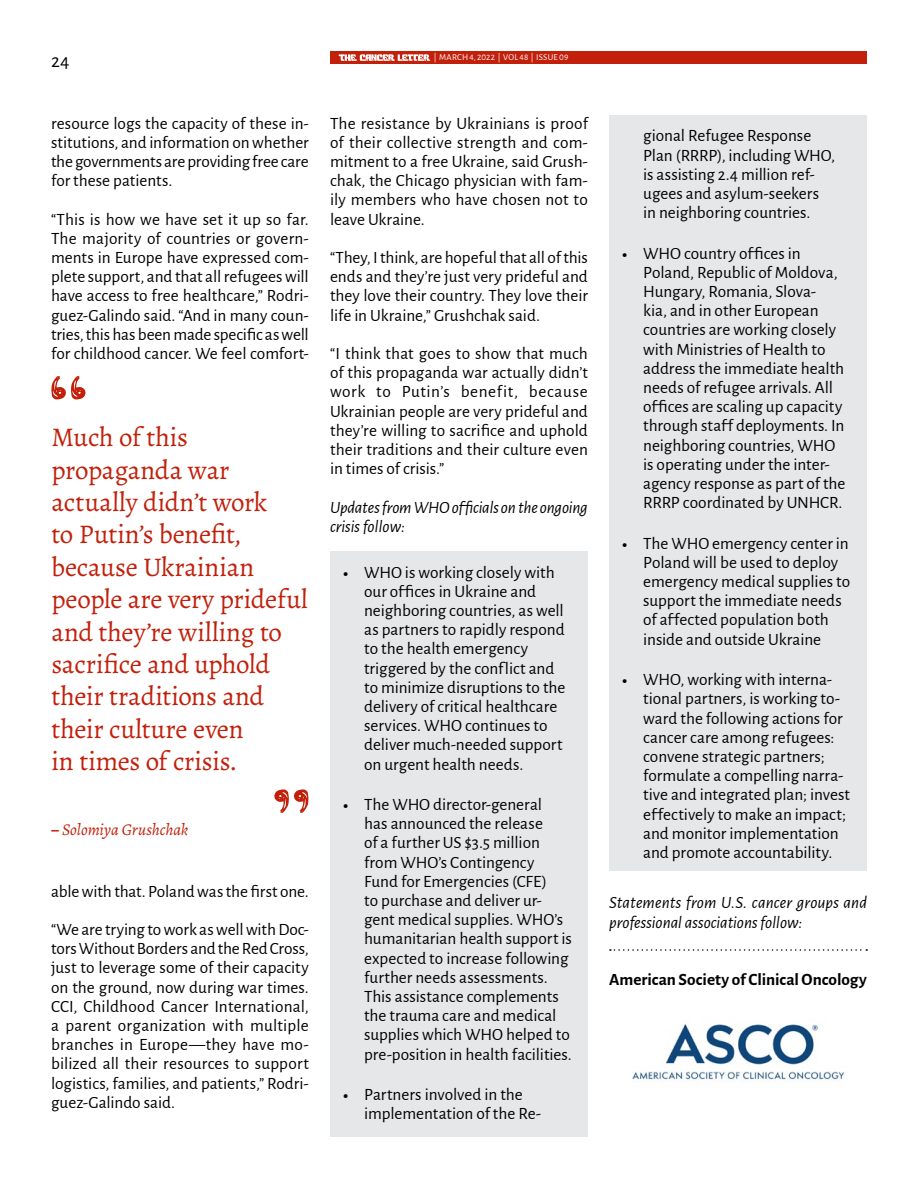
<style>
.page{position:relative;width:918px;height:1188px;background:#fff}
.page>*{position:absolute;margin:0;border:0;box-sizing:border-box;transform-origin:0 0}
.Pull_Quote{font:27px/32.4px "Alegreya";letter-spacing:-.01em;color:#c2200b}
.t1{font:19.5px "Alegreya Sans";color:#000}
.t2{font:17.25px/19.2px "Alegreya Sans";color:#000}
.t3{font:italic 17.25px/19.2px "Alegreya Sans";letter-spacing:-.005em;color:#000}
.Bold__grey_paragraph{font:700 17.25px "Alegreya Sans";letter-spacing:-.005em;color:#000}
.Pull_Quote-2{font:italic 16.5px "Alegreya";letter-spacing:-.005em;color:#c2200b}
.t4{font:9px "Alegreya Sans";letter-spacing:.02em;color:#fff}
.s1{font-weight:700;font-style:normal}
.s2{font-family:"Alegreya"}
</style>
<div class="page">
<div style="left:330px;top:51px;width:537px;height:13px;background:#c2200b"></div>
<svg style="left:339px;top:54px;width:91px;height:7px"></svg>
<div style="left:609px;top:115px;width:258px;height:756px;background:#e6e7e8"></div>
<svg style="left:51px;top:376px;width:35px;height:24px"></svg>
<svg style="left:274px;top:789px;width:35px;height:24px"></svg>
<div style="left:330px;top:551px;width:258px;height:586px;background:#e6e7e8"></div>
<svg style="left:610px;top:949px;width:257px;height:2px"></svg>
<img style="left:632px;top:1024px;width:213px;height:58px">
<p class="t1" style="left:51px;top:47px;width:20px">24</p>
<p class="t4" style="left:434px;top:51px;width:136px">| MARCH 4, 2022 | VOL 48 | ISSUE 09</p>
<p class="t2" style="left:51px;top:113px;width:259px;text-align:justify">resource logs the capacity of these in&shy;stitutions, and information on whether the governments are providing free care for these patients.</p>
<p class="t2" style="left:51px;top:209px;width:259px;text-align:justify">“This is how we have set it up so far.<br>The majority of countries or govern&shy;ments in Europe have expressed com&shy;plete support, and that all refugees will have access to free healthcare,” Rodri&shy;guez-Galindo said. “And in many coun&shy;tries, this has been made specific as well for childhood cancer. We feel comfort-</p>
<p class="Pull_Quote" style="left:51px;top:421px;width:258px">Much of this propaganda war actually didn’t work<br>to Putin’s benefit, because Ukrainian people are very prideful and they’re willing to sacrifice and uphold their traditions and their culture even<br>in times of crisis.</p>
<p class="Pull_Quote-2" style="left:51px;top:819px;width:138px"><span class="s1">–</span> Solomiya Grushchak</p>
<p class="t2" style="left:51px;top:881px;width:259px">able with that. Poland was the first one.</p>
<p class="t2" style="left:51px;top:919px;width:259px;text-align:justify">“We are trying to work as well with Doc&shy;tors Without Borders and the Red Cross, just to leverage some of their capacity on the ground, now during war times.<br>CCI, Childhood Cancer International, a parent organization with multiple branches in Europe—they have mo&shy;bilized all their resources to support logistics, families, and patients,” Rodri&shy;guez-Galindo said.</p>
<p class="t2" style="left:330px;top:113px;width:259px;text-align:justify">The resistance by Ukrainians is proof of their collective strength and com&shy;mitment to a free Ukraine, said Grush&shy;chak, the Chicago physician with fam&shy;ily members who have chosen not to leave Ukraine.</p>
<p class="t2" style="left:330px;top:247px;width:259px;text-align:justify">“They, I think, are hopeful that all of this ends and they’re just very prideful and they love their country. They love their life in Ukraine,” Grushchak said.</p>
<p class="t2" style="left:330px;top:343px;width:259px;text-align:justify">“I think that goes to show that much of this propaganda war actually didn’t work to Putin’s benefit, because Ukrainian people are very prideful and they’re willing to sacrifice and uphold their traditions and their culture even in times of crisis.”</p>
<p class="t3" style="left:330px;top:497px;width:259px">Updates from WHO officials on the ongoing crisis follow:</p>
<p class="t2" style="left:364px;top:561px;width:203px;text-indent:-21px"><span class="s2">•</span> WHO is working closely with our offices in Ukraine and neighboring countries, as well as partners to rapidly respond to the health emergency triggered by the conflict and to minimize disruptions to the delivery of critical healthcare services. WHO continues to deliver much-needed support on urgent health needs.</p>
<p class="t2" style="left:364px;top:794px;width:209px;text-indent:-21px"><span class="s2">•</span> The WHO director-general<br>has announced the release<br>of a further US $3.5 million from WHO’s Contingency<br>Fund for Emergencies (CFE)<br>to purchase and deliver ur&shy;gent medical supplies. WHO’s humanitarian health support is expected to increase following further needs assessments.<br>This assistance complements the trauma care and medical supplies which WHO helped to pre-position in health facilities.</p>
<p class="t2" style="left:364px;top:1084px;width:179px;text-indent:-21px"><span class="s2">•</span> Partners involved in the implementation of the Re-</p>
<p class="t2" style="left:643px;top:125px;width:194px">gional Refugee Response<br>Plan (RRRP), including WHO, is assisting 2.4 million ref&shy;ugees and asylum-seekers in neighboring countries.</p>
<p class="t2" style="left:643px;top:243px;width:204px;text-indent:-21px"><span class="s2">•</span> WHO country offices in<br>Poland, Republic of Moldova,<br>Hungary, Romania, Slova-<br>kia, and in other European countries are working closely with Ministries of Health to address the immediate health needs of refugee arrivals. All offices are scaling up capacity through staff deployments. In neighboring countries, WHO is operating under the inter&shy;agency response as part of the<br>RRRP coordinated by UNHCR.</p>
<p class="t2" style="left:643px;top:533px;width:209px;text-indent:-21px"><span class="s2">•</span> The WHO emergency center in<br>Poland will be used to deploy emergency medical supplies to support the immediate needs of affected population both inside and outside Ukraine</p>
<p class="t2" style="left:643px;top:669px;width:208px;text-indent:-21px"><span class="s2">•</span> WHO, working with interna&shy;tional partners, is working to&shy;ward the following actions for cancer care among refugees: convene strategic partners; formulate a compelling narra&shy;tive and integrated plan; invest effectively to make an impact; and monitor implementation and promote accountability.</p>
<p class="t3" style="left:609px;top:892px;width:259px">Statements from U.S. cancer groups and professional associations follow:</p>
<p class="Bold__grey_paragraph" style="left:609px;top:966px;width:259px">American Society of Clinical Oncology</p>
</div>
